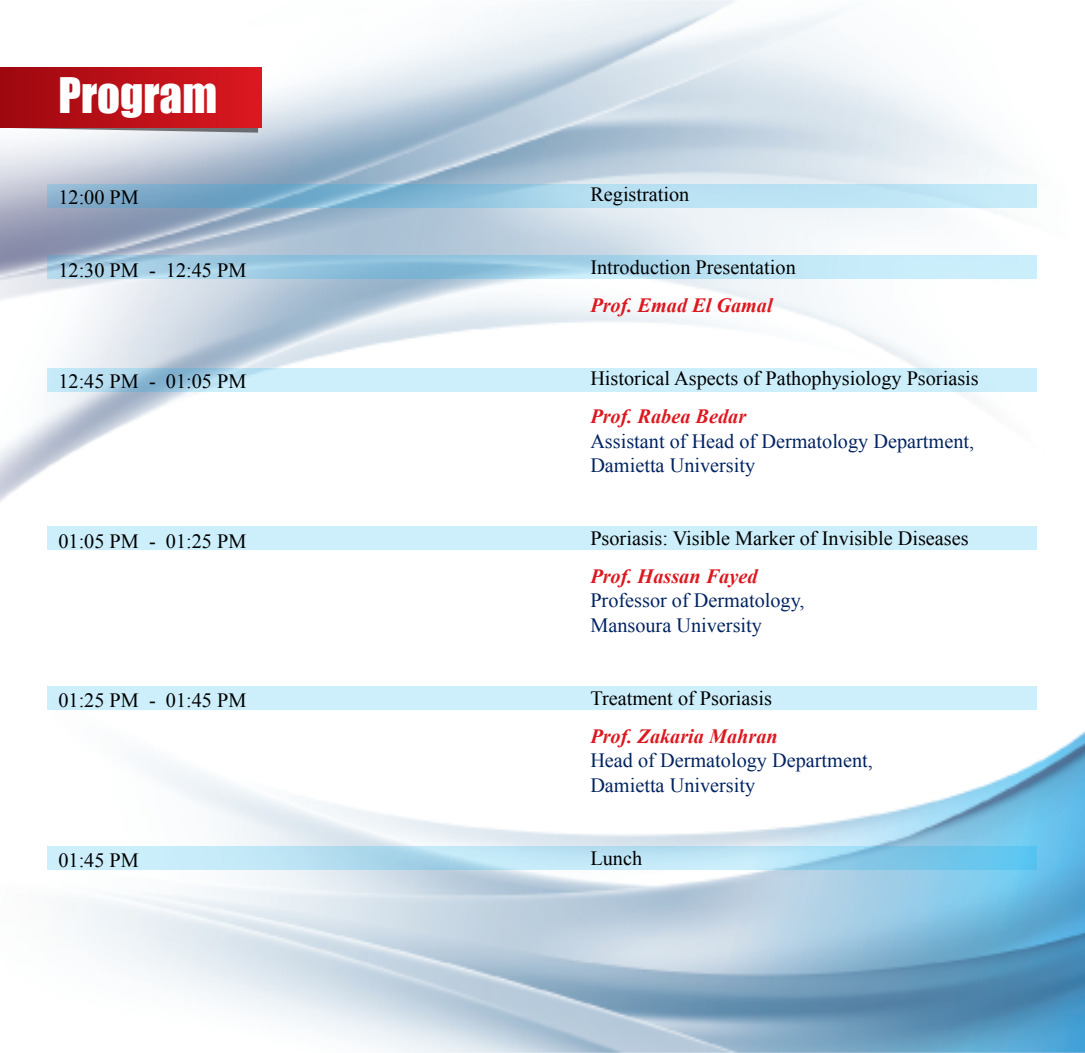
<style>
.page{position:relative;width:1085px;height:1053px;background:#fff}
.page>*{position:absolute;margin:0;border:0;box-sizing:border-box;transform-origin:0 0}
.t1{font:45px "Impact";color:#fff}
.t2{font:20.25px "Times New Roman";color:#000}
.t3{font:20.25px/24.3px "Times New Roman";color:#002361}
.t4{font:italic 700 20.25px "Times New Roman";color:#dc1820}
</style>
<div class="page">
<img style="left:0;top:0;width:1084px;height:1052px">
<svg style="left:48px;top:184px;width:988px;height:24px;background:#9dcae1"></svg>
<svg style="left:48px;top:255px;width:988px;height:24px;background:#abd5ea"></svg>
<svg style="left:48px;top:368px;width:988px;height:23px;background:#c5e9f6"></svg>
<div style="left:48px;top:526px;width:988px;height:24px;background:#cdeffb"></div>
<div style="left:48px;top:686px;width:988px;height:24px;background:#cdeffb"></div>
<svg style="left:48px;top:846px;width:988px;height:24px;background:#aedef2"></svg>
<svg style="left:0;top:128px;width:259px;height:5px"></svg>
<div style="left:0;top:68px;width:261px;height:60px;background:linear-gradient(to right,#9e080f,#db1821)"></div>
<h1 class="t1" style="left:58px;top:68px;width:160px">Program</h1>
<p class="t2" style="left:58px;top:185px;width:82px">12:00 PM</p>
<p class="t2" style="left:590px;top:182px;width:101px">Registration</p>
<p class="t2" style="left:58px;top:258px;width:189px">12:30 PM - 12:45 PM</p>
<p class="t2" style="left:590px;top:255px;width:207px">Introduction Presentation</p>
<p class="t4" style="left:590px;top:293px;width:184px">Prof. Emad El Gamal</p>
<p class="t2" style="left:58px;top:369px;width:189px">12:45 PM - 01:05 PM</p>
<p class="t2" style="left:590px;top:366px;width:390px">Historical Aspects of Pathophysiology Psoriasis</p>
<p class="t4" style="left:590px;top:405px;width:157px">Prof. Rabea Bedar</p>
<p class="t3" style="left:590px;top:428px;width:385px">Assistant of Head of Dermatology Department,<br>Damietta University</p>
<p class="t2" style="left:58px;top:529px;width:189px">01:05 PM - 01:25 PM</p>
<p class="t2" style="left:590px;top:526px;width:380px">Psoriasis: Visible Marker of Invisible Diseases</p>
<p class="t4" style="left:590px;top:564px;width:169px">Prof. Hassan Fayed</p>
<p class="t3" style="left:590px;top:588px;width:216px">Professor of Dermatology,<br>Mansoura University</p>
<p class="t2" style="left:58px;top:689px;width:189px">01:25 PM - 01:45 PM</p>
<p class="t2" style="left:590px;top:686px;width:183px">Treatment of Psoriasis</p>
<p class="t4" style="left:590px;top:724px;width:189px">Prof. Zakaria Mahran</p>
<p class="t3" style="left:590px;top:748px;width:284px">Head of Dermatology Department,<br>Damietta University</p>
<p class="t2" style="left:58px;top:848px;width:82px">01:45 PM</p>
<p class="t2" style="left:590px;top:846px;width:53px">Lunch</p>
</div>
